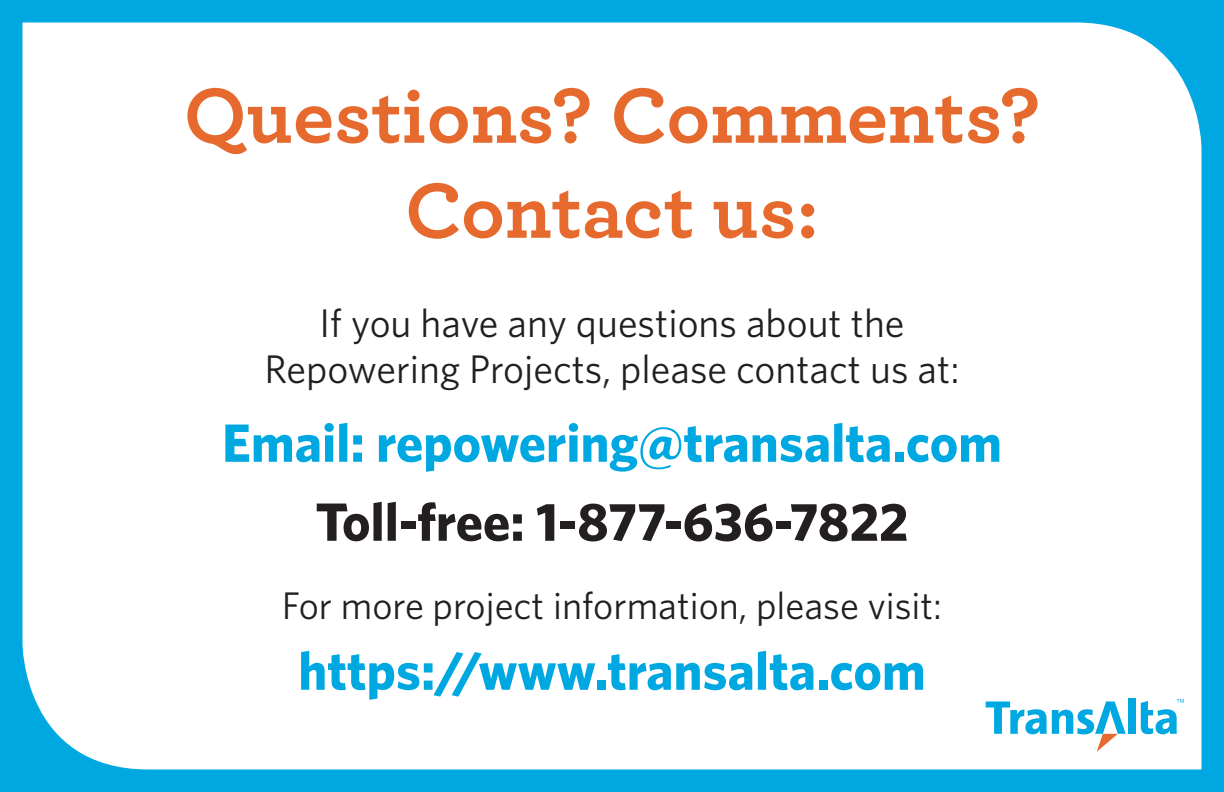
<style>
.page{position:relative;width:1224px;height:792px;background:#00a8e2}
.page>*{position:absolute;margin:0;border:0;box-sizing:border-box;transform-origin:0 0}
.t1{font:700 82px "Archer";color:#e66a2e}
.t2{font:700 54px "Whitney";color:#00a8e2}
.t3{font:700 54px "Whitney";color:#231f20}
.t4{font:40px "Whitney";color:#231f20}
.t5{font:38.5px "Whitney";color:#231f20}
</style>
<div class="page">
<div style="left:22px;top:22px;width:1180px;height:748px;background:#fff"></div>
<div style="left:1128px;top:699px;width:7px;height:35px;background:#00a8e2"></div>
<svg style="left:986px;top:702px;width:140px;height:50px"></svg>
<svg style="left:1141px;top:699px;width:43px;height:35px"></svg>
<p class="t1" style="left:184px;top:51px;width:858px">Questions? Comments?</p>
<p class="t1" style="left:405px;top:146px;width:415px">Contact us:</p>
<p class="t4" style="left:319px;top:296px;width:587px">If you have any questions about the</p>
<p class="t4" style="left:265px;top:342px;width:696px">Repowering Projects, please contact us at:</p>
<p class="t2" style="left:222px;top:407px;width:782px">Email: repowering@transalta.com</p>
<p class="t3" style="left:315px;top:486px;width:595px">Toll-free: 1-877-636-7822</p>
<p class="t5" style="left:282px;top:580px;width:662px">For more project information, please visit:</p>
<p class="t2" style="left:298px;top:635px;width:629px">https://www.transalta.com</p>
</div>
